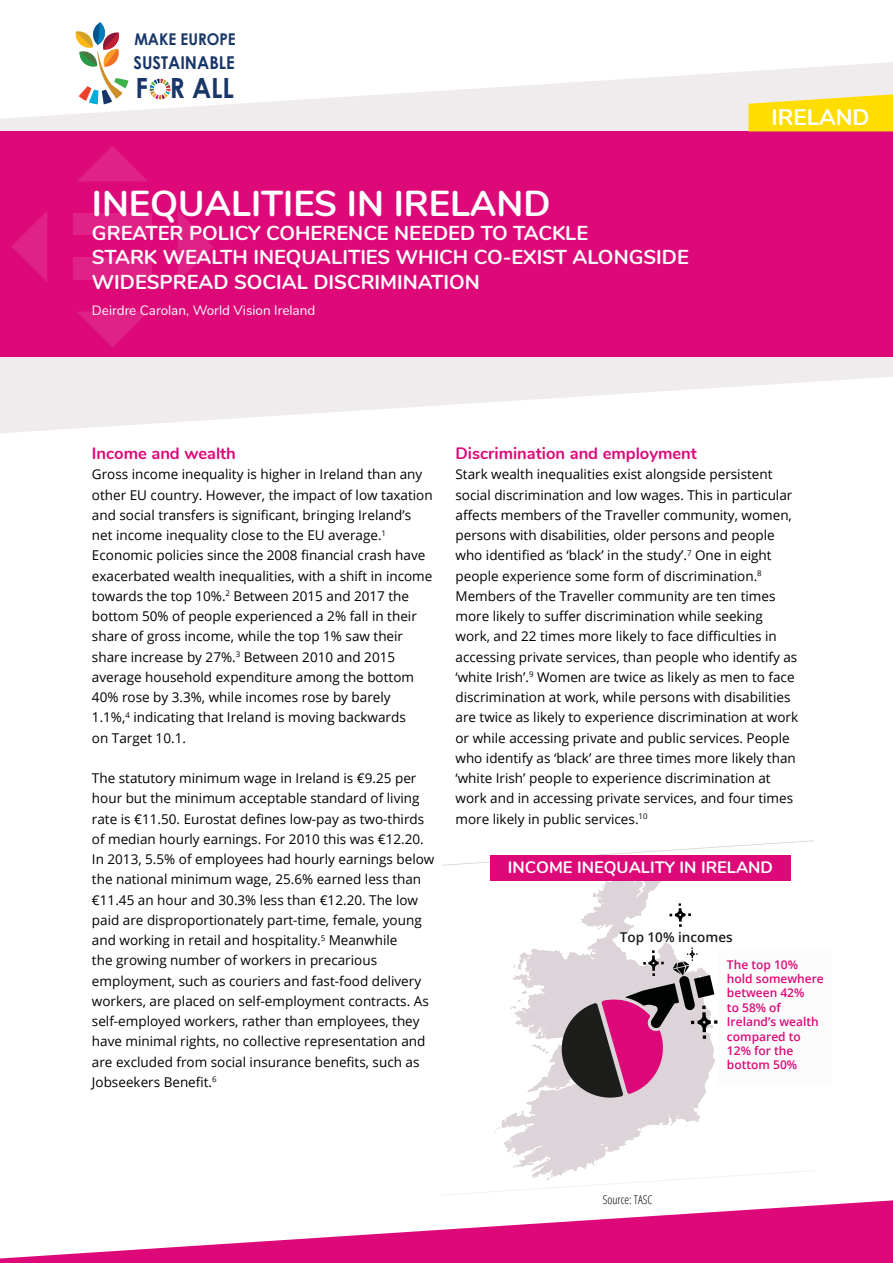
<style>
.page{position:relative;width:893px;height:1263px;background:#fff}
.page>*{position:absolute;margin:0;border:0;box-sizing:border-box;transform-origin:0 0}
.t1{font:700 36px "Nunito";color:#fff}
.t2{font:700 27.9px "Century Gothic";color:#183668;scale:.93 1}
.t3{font:700 22.5px "Nunito";color:#fff}
.t4{font:700 20.1px/24.2px "Nunito";color:#fff}
.t5{font:700 17.7px "Century Gothic";color:#183668;scale:.93 1}
.t6{font:700 16.5px "Nunito";color:#dd0979}
.t7{font:700 16.5px "Nunito";color:#fff}
.t8{font:700 16.2px "Century Gothic";color:#183668;scale:.93 1}
.t9{font:13.5px/20.2px "Open Sans";color:#000}
.t10{font:13.5px "Nunito";color:#fff}
.t11{font:600 13.5px "Open Sans";color:#1d1d1b}
.t12{font:600 12px/14.4px "Open Sans";color:#dd0979}
.t13{font:300 condensed 12px "Open Sans";color:#000}
</style>
<div class="page">
<svg style="left:75px;top:22px;width:44px;height:40px"></svg>
<svg style="left:0;top:62px;width:893px;height:371px;fill:#f0ecee"></svg>
<div style="left:0;top:131px;width:893px;height:225px;background:#dd0979"></div>
<svg style="left:12px;top:211px;width:35px;height:71px"></svg>
<svg style="left:177px;top:211px;width:36px;height:71px"></svg>
<svg style="left:77px;top:146px;width:71px;height:36px"></svg>
<svg style="left:77px;top:312px;width:70px;height:35px"></svg>
<div style="left:73px;top:213px;width:78px;height:22px;background:#e02186"></div>
<div style="left:73px;top:258px;width:78px;height:22px;background:#e02186"></div>
<svg style="left:0;top:1200px;width:893px;height:63px;fill:#dd0979"></svg>
<svg style="left:748px;top:94px;width:145px;height:37px;background:#fcdf21"></svg>
<svg style="left:494px;top:881px;width:206px;height:289px"></svg>
<svg style="left:442px;top:840px;width:372px;height:26px"></svg>
<div style="left:490px;top:855px;width:301px;height:26px;background:#dd0979"></div>
<svg style="left:445px;top:1170px;width:369px;height:25px"></svg>
<svg style="left:669px;top:903px;width:22px;height:24px"></svg>
<svg style="left:556px;top:947px;width:161px;height:155px;background:#b18ea0"></svg>
<p class="t8" style="left:134px;top:27px;width:110px">MAKE EUROPE</p>
<p class="t2" style="left:135px;top:67px;width:108px">F R ALL</p>
<p class="t5" style="left:134px;top:49px;width:110px">SUSTAINABLE</p>
<p class="t1" style="left:92px;top:177px;width:460px">INEQUALITIES IN IRELAND</p>
<p class="t4" style="left:92px;top:220px;width:598px">GREATER POLICY COHERENCE NEEDED TO TACKLE<br>STARK WEALTH INEQUALITIES WHICH CO-EXIST ALONGSIDE<br>WIDESPREAD SOCIAL DISCRIMINATION</p>
<p class="t10" style="left:92px;top:300px;width:225px">Deirdre Carolan, World Vision Ireland</p>
<p class="t3" style="left:771px;top:101px;width:100px">IRELAND</p>
<p class="t6" style="left:92px;top:441px;width:146px">Income and wealth</p>
<p class="t9" style="left:92px;top:464px;width:342px">Gross income inequality is higher in Ireland than any other EU country. However, the impact of low taxation and social transfers is significant, bringing Ireland’s net income inequality close to the EU average.<sup>1<br></sup>Economic policies since the 2008 financial crash have exacerbated wealth inequalities, with a shift in income towards the top 10%.<sup>2</sup> Between 2015 and 2017 the bottom 50% of people experienced a 2% fall in their share of gross income, while the top 1% saw their share increase by 27%.<sup>3</sup> Between 2010 and 2015 average household expenditure among the bottom 40% rose by 3.3%, while incomes rose by barely<br>1.1%,<sup>4</sup> indicating that Ireland is moving backwards<br>on Target 10.1.</p>
<p class="t9" style="left:92px;top:768px;width:344px">The statutory minimum wage in Ireland is €9.25 per hour but the minimum acceptable standard of living rate is €11.50. Eurostat defines low-pay as two-thirds of median hourly earnings. For 2010 this was €12.20.<br>In 2013, 5.5% of employees had hourly earnings below the national minimum wage, 25.6% earned less than €11.45 an hour and 30.3% less than €12.20. The low paid are disproportionately part-time, female, young and working in retail and hospitality.<sup>5</sup> Meanwhile<br>the growing number of workers in precarious employment, such as couriers and fast-food delivery workers, are placed on self-employment contracts. As self-employed workers, rather than employees, they have minimal rights, no collective representation and are excluded from social insurance benefits, such as Jobseekers Benefit.<sup>6</sup></p>
<p class="t6" style="left:455px;top:441px;width:243px">Discrimination and employment</p>
<p class="t9" style="left:455px;top:464px;width:344px">Stark wealth inequalities exist alongside persistent social discrimination and low wages. This in particular affects members of the Traveller community, women, persons with disabilities, older persons and people who identified as ‘black’ in the study’.<sup>7</sup> One in eight people experience some form of discrimination.<sup>8<br></sup>Members of the Traveller community are ten times more likely to suffer discrimination while seeking work, and 22 times more likely to face difficulties in accessing private services, than people who identify as ‘white Irish’.<sup>9</sup> Women are twice as likely as men to face discrimination at work, while persons with disabilities are twice as likely to experience discrimination at work or while accessing private and public services. People who identify as ‘black’ are three times more likely than ‘white Irish’ people to experience discrimination at work and in accessing private services, and four times more likely in public services.<sup>10</sup></p>
<p class="t7" style="left:508px;top:855px;width:267px">INCOME INEQUALITY IN IRELAND</p>
<p class="t11" style="left:620px;top:928px;width:114px">Top 10% incomes</p>
<p class="t12" style="left:727px;top:957px;width:98px">The top 10% hold somewhere between 42%<br>to 58% of<br>Ireland’s wealth compared to<br>12% for the bottom 50%</p>
<p class="t13" style="left:603px;top:1191px;width:51px">Source: TASC</p>
</div>
